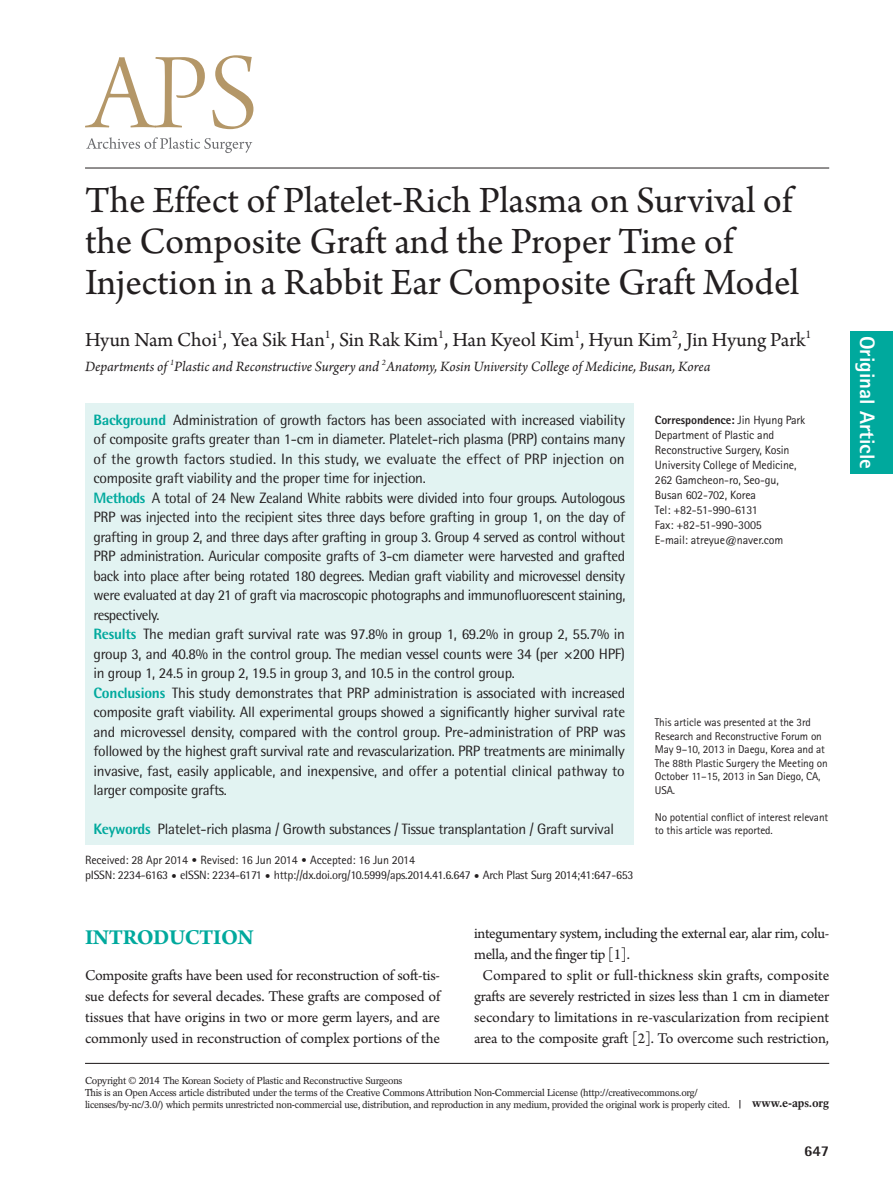
<style>
.page{position:relative;width:893px;height:1191px;background:#fff}
.page>*{position:absolute;margin:0;border:0;box-sizing:border-box;transform-origin:0 0}
.제목{font:39px/41px "Arno Pro";color:#231f20}
.대제목{font:700 22.5px "Arno Pro";letter-spacing:-.02em;color:#00a99d}
.저자{font:21px "Arno Pro";letter-spacing:-.005em;color:#231f20}
.t1{font:800 21px "Rotis Sans Serif Std";color:#fff}
.본문{font:15.75px/21px "Arno Pro";letter-spacing:-.015em;color:#231f20;text-align:justify}
.초록{font:15px/19.5px "Rotis Semi Sans Std";letter-spacing:-.02em;color:#231f20;text-align:justify}
.소속{font:italic 15px "Arno Pro";letter-spacing:-.005em;color:#231f20}
.t2{font:800 15px "Rotis Semi Sans Std";color:#231f20}
.교신저자{font:12px/15px "Rotis Sans Serif Std";letter-spacing:-.01em;color:#231f20}
.t3{font:12px "Rotis Semi Sans Std";letter-spacing:-.02em;color:#231f20}
.교신저자-2{font:800 12px "Rotis Sans Serif Std";letter-spacing:-.01em;color:#231f20}
.t4{font:700 12px "Rotation LT Std";letter-spacing:-.01em;color:#231f20}
.교신저자밑각주{font:11.25px/13.5px "Rotis Sans Serif Std";letter-spacing:-.01em;color:#231f20}
.t5{font:10.05px/12px "Rotation LT Std";letter-spacing:-.025em;color:#231f20}
.s1{font-weight:800;color:#00a99d}
.s2{font-weight:400}
.s3{font-family:"DIN Pro";font-weight:300}
</style>
<div class="page">
<hr style="left:85px;top:1062px;width:744px;height:2px;background:#231f20">
<hr style="left:85px;top:168px;width:744px;height:1px;background:#231f20">
<svg style="left:85px;top:55px;width:168px;height:74px"></svg>
<svg style="left:86px;top:137px;width:166px;height:16px"></svg>
<div style="left:850px;top:331px;width:43px;height:142px;background:#00a99d"></div>
<div style="left:85px;top:403px;width:549px;height:442px;background:#e2f3f2"></div>
<p class="제목" style="left:85px;top:182px;width:716px">The Effect of Platelet-Rich Plasma on Survival of the Composite Graft and the Proper Time of<br>Injection in a Rabbit Ear Composite Graft Model</p>
<p class="저자" style="left:85px;top:328px;width:728px">Hyun Nam Choi<sup>1</sup>, Yea Sik Han<sup>1</sup>, Sin Rak Kim<sup>1</sup>, Han Kyeol Kim<sup>1</sup>, Hyun Kim<sup>2</sup>, Jin Hyung Park<sup>1</sup></p>
<p class="소속" style="left:85px;top:358px;width:627px">Departments of <sup>1</sup>Plastic and Reconstructive Surgery and <sup>2</sup>Anatomy, Kosin University College of Medicine, Busan, Korea</p>
<p class="초록" style="left:94px;top:410px;width:533px"><span class="s1">Background</span> Administration of growth factors has been associated with increased viability of composite grafts greater than 1-cm in diameter. Platelet-rich plasma (PRP) contains many of the growth factors studied. In this study, we evaluate the effect of PRP injection on composite graft viability and the proper time for injection.</p>
<p class="초록" style="left:94px;top:488px;width:533px"><span class="s1">Methods</span> A total of 24 New Zealand White rabbits were divided into four groups. Autologous PRP was injected into the recipient sites three days before grafting in group 1, on the day of grafting in group 2, and three days after grafting in group 3. Group 4 served as control without PRP administration. Auricular composite grafts of 3-cm diameter were harvested and grafted back into place after being rotated 180 degrees. Median graft viability and microvessel density were evaluated at day 21 of graft via macroscopic photographs and immunofluorescent staining, respectively.</p>
<p class="초록" style="left:94px;top:624px;width:533px"><span class="s1">Results</span> The median graft survival rate was 97.8% in group 1, 69.2% in group 2, 55.7% in group 3, and 40.8% in the control group. The median vessel counts were 34 (per ×200 HPF) in group 1, 24.5 in group 2, 19.5 in group 3, and 10.5 in the control group.</p>
<p class="초록" style="left:94px;top:683px;width:533px"><span class="s1">Conclusions</span> This study demonstrates that PRP administration is associated with increased composite graft viability. All experimental groups showed a significantly higher survival rate and microvessel density, compared with the control group. Pre-administration of PRP was followed by the highest graft survival rate and revascularization. PRP treatments are minimally invasive, fast, easily applicable, and inexpensive, and offer a potential clinical pathway to larger composite grafts.</p>
<p class="초록" style="left:94px;top:819px;width:522px"><span class="s1">Keywords</span> Platelet-rich plasma / Growth substances / Tissue transplantation / Graft survival</p>
<p class="교신저자-2" style="left:655px;top:412px;width:152px">Correspondence: <span class="s2">Jin Hyung Park</span></p>
<p class="교신저자" style="left:655px;top:427px;width:143px">Department of Plastic and<br>Reconstructive Surgery, Kosin<br>University College of Medicine,<br>262 Gamcheon-ro, Seo-gu,<br>Busan 602-702, Korea</p>
<p class="교신저자" style="left:655px;top:502px;width:105px">Tel: +82-51-990-6131</p>
<p class="교신저자" style="left:655px;top:517px;width:109px">Fax: +82-51-990-3005</p>
<p class="교신저자" style="left:655px;top:532px;width:130px">E-mail: atreyue@naver.com</p>
<p class="교신저자밑각주" style="left:655px;top:715px;width:174px">This article was presented at the 3rd<br>Research and Reconstructive Forum on<br>May 9–10, 2013 in Daegu, Korea and at<br>The 88th Plastic Surgery the Meeting on<br>October 11–15, 2013 in San Diego, CA,<br>USA.</p>
<p class="교신저자밑각주" style="left:655px;top:810px;width:175px">No potential conflict of interest relevant to this article was reported.</p>
<p class="교신저자" style="left:85px;top:852px;width:332px">Received: 28 Apr 2014 <span class="s3">•</span> Revised: 16 Jun 2014 <span class="s3">•</span> Accepted: 16 Jun 2014</p>
<p class="t3" style="left:85px;top:868px;width:550px">pISSN: 2234-6163 <span class="s3">•</span> eISSN: 2234-6171 <span class="s3">•</span> http://dx.doi.org/10.5999/aps.2014.41.6.647 <span class="s3">•</span> Arch Plast Surg 2014;41:647-653</p>
<p class="대제목" style="left:85px;top:924px;width:170px">INTRODUCTION</p>
<p class="본문" style="left:85px;top:966px;width:357px">Composite grafts have been used for reconstruction of soft-tis&shy;sue defects for several decades. These grafts are composed of tissues that have origins in two or more germ layers, and are commonly used in reconstruction of complex portions of the</p>
<p class="본문" style="left:474px;top:924px;width:357px">integumentary system, including the external ear, alar rim, colu&shy;mella, and the finger tip [1].</p>
<p class="본문" style="left:474px;top:966px;width:357px;text-align:center">Compared to split or full-thickness skin grafts, composite grafts are severely restricted in sizes less than 1 cm in diameter secondary to limitations in re-vascularization from recipient area to the composite graft [2]. To overcome such restriction,</p>
<p class="t5" style="left:85px;top:1074px;width:319px">Copyright © 2014 The Korean Society of Plastic and Reconstructive Surgeons</p>
<p class="t5" style="left:85px;top:1086px;width:647px">This is an Open Access article distributed under the terms of the Creative Commons Attribution Non-Commercial License (http://creativecommons.org/ licenses/by-nc/3.0/) which permits unrestricted non-commercial use, distribution, and reproduction in any medium, provided the original work is properly cited.</p>
<p class="t4" style="left:752px;top:1096px;width:78px">www.e-aps.org</p>
<p class="t2" style="left:804px;top:1141px;width:27px">647</p>
<h3 class="t1" style="left:881px;top:336px;width:134px;rotate:90deg">Original Article</h3>
</div>
